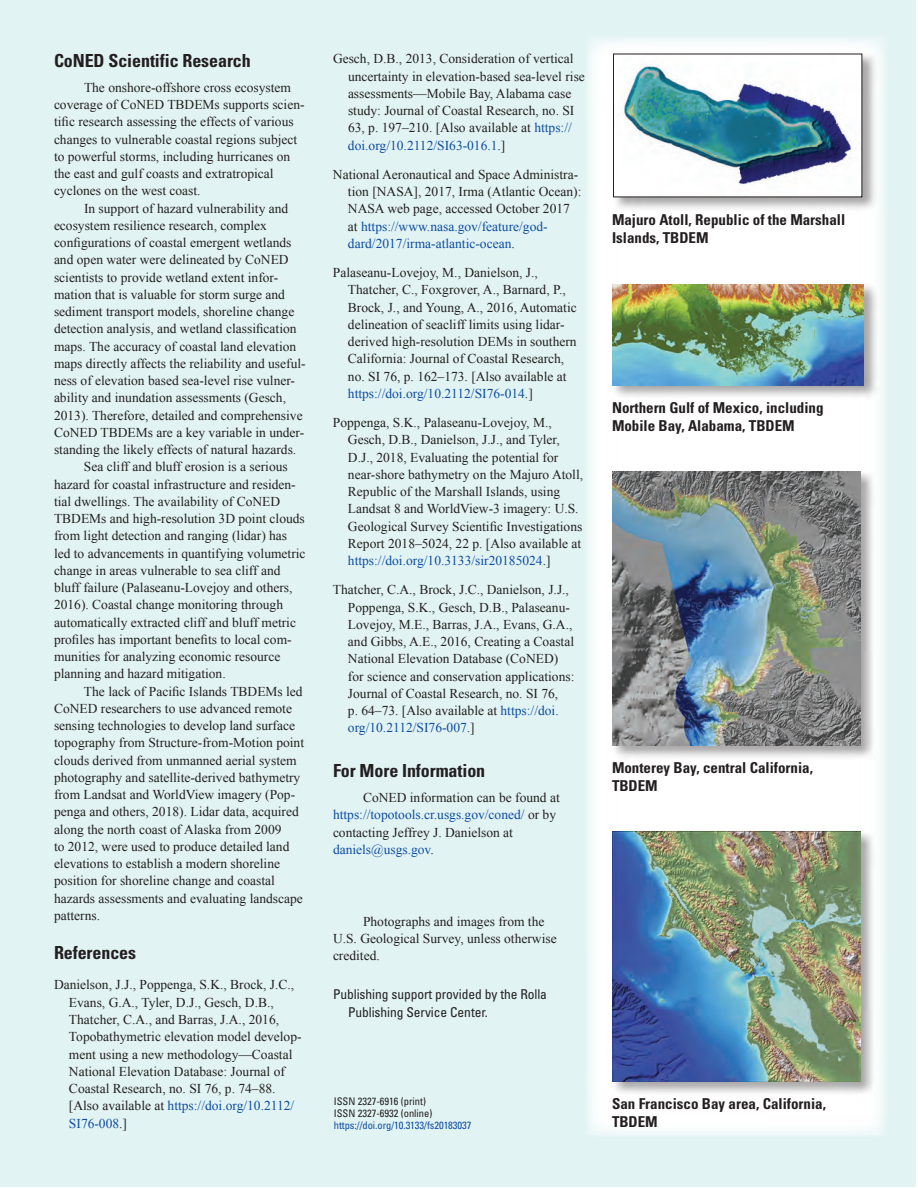
<style>
.page{position:relative;width:918px;height:1188px;background:#fff}
.page>*{position:absolute;margin:0;border:0;box-sizing:border-box;transform-origin:0 0}
.Heading_1{font:700 condensed 18px "Univers";letter-spacing:-.005em;color:#231f20}
.BodyNoIndent{font:700 condensed 15px/18px "Univers";color:#231f20}
.Body_Text{font:13.5px/17.2px "Times New Roman";color:#231f20}
.Reference{font:13.5px/17.2px "Times New Roman";color:#231f20}
.Colophon{font:condensed 13.5px/17.2px "Univers";letter-spacing:-.005em;color:#231f20}
.ISSN_DOI{font:condensed 10.5px/12px "Univers";color:#231f20}
.s1{color:#0d4da1}
</style>
<div class="page">
<div style="left:0;top:0;width:915px;height:1186px;background:#e2f3f4"></div>
<div style="left:585px;top:36px;width:302px;height:1101px;background:#fff"></div>
<div style="left:613px;top:52px;width:265px;height:159px;background:#231f20;opacity:.4"></div>
<img style="left:615px;top:56px;width:245px;height:139px">
<div style="left:611px;top:282px;width:269px;height:117px;background:#231f20;opacity:.4"></div>
<img style="left:612px;top:284px;width:252px;height:101px">
<div style="left:611px;top:469px;width:265px;height:290px;background:#231f20;opacity:.4"></div>
<img style="left:612px;top:471px;width:248px;height:274px">
<div style="left:611px;top:829px;width:265px;height:267px;background:#231f20;opacity:.4"></div>
<img style="left:612px;top:831px;width:248px;height:251px">
<p class="Heading_1" style="left:54px;top:50px;width:198px">CoNED Scientific Research</p>
<p class="Body_Text" style="left:54px;top:78px;width:252px;text-indent:30px">The onshore-offshore cross ecosystem coverage of CoNED TBDEMs supports scien&shy;tific research assessing the effects of various changes to vulnerable coastal regions subject to powerful storms, including hurricanes on the east and gulf coasts and extratropical cyclones on the west coast.</p>
<p class="Body_Text" style="left:54px;top:199px;width:253px;text-indent:30px">In support of hazard vulnerability and ecosystem resilience research, complex configurations of coastal emergent wetlands and open water were delineated by CoNED scientists to provide wetland extent infor&shy;mation that is valuable for storm surge and sediment transport models, shoreline change detection analysis, and wetland classification maps. The accuracy of coastal land elevation maps directly affects the reliability and useful&shy;ness of elevation based sea-level rise vulner&shy;ability and inundation assessments (Gesch, 2013). Therefore, detailed and comprehensive CoNED TBDEMs are a key variable in under&shy;standing the likely effects of natural hazards.</p>
<p class="Body_Text" style="left:54px;top:458px;width:253px;text-indent:30px">Sea cliff and bluff erosion is a serious hazard for coastal infrastructure and residen&shy;tial dwellings. The availability of CoNED TBDEMs and high-resolution 3D point clouds from light detection and ranging (lidar) has led to advancements in quantifying volumetric change in areas vulnerable to sea cliff and bluff failure (Palaseanu-Lovejoy and others, 2016). Coastal change monitoring through automatically extracted cliff and bluff metric profiles has important benefits to local com&shy;munities for analyzing economic resource planning and hazard mitigation.</p>
<p class="Body_Text" style="left:54px;top:682px;width:252px;text-indent:30px">The lack of Pacific Islands TBDEMs led CoNED researchers to use advanced remote sensing technologies to develop land surface topography from Structure-from-Motion point clouds derived from unmanned aerial system photography and satellite-derived bathymetry from Landsat and WorldView imagery (Pop&shy;penga and others, 2018). Lidar data, acquired along the north coast of Alaska from 2009<br>to 2012, were used to produce detailed land elevations to establish a modern shoreline position for shoreline change and coastal hazards assessments and evaluating landscape patterns.</p>
<p class="Heading_1" style="left:54px;top:941px;width:84px">References</p>
<p class="Reference" style="left:69px;top:976px;width:234px;text-indent:-15px">Danielson, J.J., Poppenga, S.K., Brock, J.C., Evans, G.A., Tyler, D.J., Gesch, D.B., Thatcher, C.A., and Barras, J.A., 2016, Topobathymetric elevation model develop&shy;ment using a new methodology—Coastal National Elevation Database: Journal of Coastal Research, no. SI 76, p. 74–88. [Also available at <span class="s1">https://doi.org/10.2112/ SI76-008</span>.]</p>
<p class="Reference" style="left:348px;top:50px;width:238px;text-indent:-15px">Gesch, D.B., 2013, Consideration of vertical uncertainty in elevation-based sea-level rise assessments—Mobile Bay, Alabama case study: Journal of Coastal Research, no. SI 63, p. 197–210. [Also available at <span class="s1">https:// doi.org/10.2112/SI63-016.1</span>.]</p>
<p class="Reference" style="left:348px;top:166px;width:235px;text-indent:-15px">National Aeronautical and Space Administra&shy;tion [NASA], 2017, Irma (Atlantic Ocean):<br>NASA web page, accessed October 2017 at <span class="s1">https://www.nasa.gov/feature/god&shy;dard/2017/irma-atlantic-ocean</span>.</p>
<p class="Reference" style="left:348px;top:264px;width:230px;text-indent:-15px">Palaseanu-Lovejoy, M., Danielson, J., Thatcher, C., Foxgrover, A., Barnard, P., Brock, J., and Young, A., 2016, Automatic delineation of seacliff limits using lidar&shy;derived high-resolution DEMs in southern California: Journal of Coastal Research, no. SI 76, p. 162–173. [Also available at <span class="s1">https://doi.org/10.2112/SI76-014</span>.]</p>
<p class="Reference" style="left:348px;top:414px;width:237px;text-indent:-15px">Poppenga, S.K., Palaseanu-Lovejoy, M., Gesch, D.B., Danielson, J.J., and Tyler, D.J., 2018, Evaluating the potential for near-shore bathymetry on the Majuro Atoll, Republic of the Marshall Islands, using Landsat 8 and WorldView-3 imagery: U.S.<br>Geological Survey Scientific Investigations Report 2018–5024, 22 p. [Also available at <span class="s1">https://doi.org/10.3133/sir20185024</span>.]</p>
<p class="Reference" style="left:348px;top:581px;width:228px;text-indent:-15px">Thatcher, C.A., Brock, J.C., Danielson, J.J., Poppenga, S.K., Gesch, D.B., Palaseanu-Lovejoy, M.E., Barras, J.A., Evans, G.A., and Gibbs, A.E., 2016, Creating a Coastal National Elevation Database (CoNED) for science and conservation applications:<br>Journal of Coastal Research, no. SI 76,<br>p. 64–73. [Also available at <span class="s1">https://doi. org/10.2112/SI76-007</span>.]</p>
<p class="Heading_1" style="left:333px;top:760px;width:154px">For More Information</p>
<p class="Body_Text" style="left:333px;top:789px;width:228px;text-indent:30px">CoNED information can be found at <span class="s1">https://topotools.cr.usgs.gov/coned/</span> or by contacting Jeffrey J. Danielson at <span class="s1">daniels@usgs.gov</span>.</p>
<p class="Body_Text" style="left:333px;top:912px;width:225px;text-indent:30px">Photographs and images from the<br>U.S. Geological Survey, unless otherwise credited.</p>
<p class="Colophon" style="left:348px;top:986px;width:201px;text-indent:-15px">Publishing support provided by the Rolla<br>Publishing Service Center.</p>
<p class="BodyNoIndent" style="left:612px;top:211px;width:235px">Majuro Atoll, Republic of the Marshall<br>Islands, TBDEM</p>
<p class="BodyNoIndent" style="left:612px;top:399px;width:213px">Northern Gulf of Mexico, including<br>Mobile Bay, Alabama, TBDEM</p>
<p class="BodyNoIndent" style="left:612px;top:758px;width:203px">Monterey Bay, central California,<br>TBDEM</p>
<p class="ISSN_DOI" style="left:334px;top:1095px;width:139px">ISSN 2327-6916 (print)<br>ISSN 2327-6932 (online) <span class="s1">https://doi.org/10.3133/fs20183037</span></p>
<p class="BodyNoIndent" style="left:612px;top:1095px;width:216px">San Francisco Bay area, California,<br>TBDEM</p>
</div>
